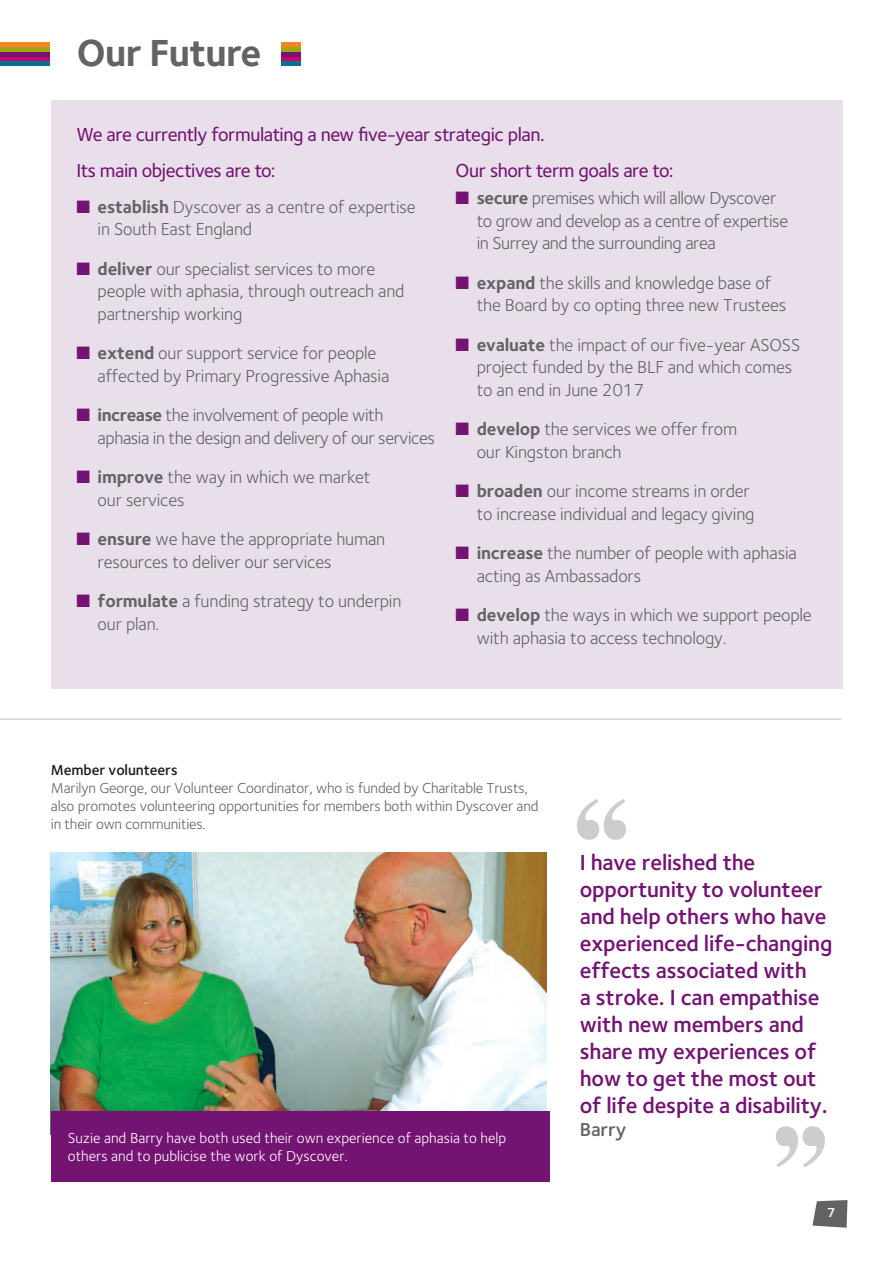
<style>
.page{position:relative;width:893px;height:1263px;background:#fff}
.page>*{position:absolute;margin:0;border:0;box-sizing:border-box;transform-origin:0 0}
.t1{font:700 39px "Foundry Sterling";letter-spacing:-.02em;color:#636366}
.t2{font:600 22.5px/27px "Foundry Sterling";letter-spacing:-.01em;color:#731372}
.t3{font:500 19.5px/36.2px "Foundry Sterling";letter-spacing:-.025em;color:#731372}
.t4{font:600 19.5px "Foundry Sterling";letter-spacing:-.01em;color:#636366}
.t5{font:18px/22.5px "Foundry Sterling";letter-spacing:-.01em;color:#636366}
.t6{font:15px/18px "Foundry Sterling";letter-spacing:-.01em;color:#636366}
.t7{font:15px/18px "Foundry Sterling";color:#fff}
.t8{font:600 15px "Foundry Sterling";letter-spacing:-.01em;color:#231f20}
.t9{font:600 13.5px "Foundry Sterling";color:#fff}
.s1{color:#731372}
.s2{font-weight:700}
</style>
<div class="page">
<svg style="left:812px;top:1200px;width:35px;height:28px"></svg>
<div style="left:51px;top:101px;width:791px;height:588px;background:#e9dfeb"></div>
<div style="left:0;top:61px;width:300px;height:5px;background:#00718e"></div>
<div style="left:0;top:56px;width:300px;height:5px;background:#ca016c"></div>
<hr style="left:0;top:52px;width:300px;height:4px;background:#731372">
<div style="left:0;top:47px;width:300px;height:5px;background:#9ea615"></div>
<hr style="left:0;top:43px;width:300px;height:4px;background:#f58427">
<div style="left:51px;top:34px;width:230px;height:53px;background:#fff"></div>
<img style="left:51px;top:852px;width:496px;height:260px">
<div style="left:51px;top:1112px;width:499px;height:70px;background:#731372"></div>
<svg style="left:577px;top:799px;width:49px;height:41px"></svg>
<svg style="left:776px;top:1126px;width:49px;height:41px"></svg>
<hr style="left:0;top:718px;width:841px;height:2px;background:#d2d3d5">
<h1 class="t1" style="left:77px;top:25px;width:186px">Our Future</h1>
<p class="t3" style="left:76px;top:116px;width:470px">We are currently formulating a new five-year strategic plan.<br>Its main objectives are to:</p>
<p class="t5" style="left:98px;top:195px;width:319px;text-indent:-21px"><span class="s1">■</span> <span class="s2">establish</span> Dyscover as a centre of expertise in South East England</p>
<p class="t5" style="left:98px;top:257px;width:308px;text-indent:-21px"><span class="s1">■</span> <span class="s2">deliver</span> our specialist services to more people with aphasia, through outreach and partnership working</p>
<p class="t5" style="left:98px;top:341px;width:293px;text-indent:-21px"><span class="s1">■</span> <span class="s2">extend</span> our support service for people affected by Primary Progressive Aphasia</p>
<p class="t5" style="left:98px;top:403px;width:339px;text-indent:-21px"><span class="s1">■</span> <span class="s2">increase</span> the involvement of people with aphasia in the design and delivery of our services</p>
<p class="t5" style="left:98px;top:465px;width:274px;text-indent:-21px"><span class="s1">■</span> <span class="s2">improve</span> the way in which we market our services</p>
<p class="t5" style="left:98px;top:527px;width:289px;text-indent:-21px"><span class="s1">■</span> <span class="s2">ensure</span> we have the appropriate human resources to deliver our services</p>
<p class="t5" style="left:98px;top:589px;width:305px;text-indent:-21px"><span class="s1">■</span> <span class="s2">formulate</span> a funding strategy to underpin our plan.</p>
<p class="t3" style="left:455px;top:152px;width:219px">Our short term goals are to:</p>
<p class="t5" style="left:477px;top:186px;width:313px;text-indent:-21px"><span class="s1">■</span> <span class="s2">secure</span> premises which will allow Dyscover to grow and develop as a centre of expertise in Surrey and the surrounding area</p>
<p class="t5" style="left:477px;top:271px;width:311px;text-indent:-21px"><span class="s1">■</span> <span class="s2">expand</span> the skills and knowledge base of the Board by co opting three new Trustees</p>
<p class="t5" style="left:477px;top:333px;width:325px;text-indent:-21px"><span class="s1">■</span> <span class="s2">evaluate</span> the impact of our five-year ASOSS project funded by the BLF and which comes to an end in June 2017</p>
<p class="t5" style="left:477px;top:417px;width:262px;text-indent:-21px"><span class="s1">■</span> <span class="s2">develop</span> the services we offer from our Kingston branch</p>
<p class="t5" style="left:455px;top:479px;width:301px;text-align:right"><span class="s1">■</span> <span class="s2">broaden</span> our income streams in order to increase individual and legacy giving</p>
<p class="t5" style="left:477px;top:541px;width:321px;text-indent:-21px"><span class="s1">■</span> <span class="s2">increase</span> the number of people with aphasia acting as Ambassadors</p>
<p class="t5" style="left:477px;top:603px;width:337px;text-indent:-21px"><span class="s1">■</span> <span class="s2">develop</span> the ways in which we support people with aphasia to access technology.</p>
<p class="t8" style="left:51px;top:759px;width:128px">Member volunteers</p>
<p class="t6" style="left:51px;top:779px;width:489px">Marilyn George, our Volunteer Coordinator, who is funded by Charitable Trusts, also promotes volunteering opportunities for members both within Dyscover and in their own communities.</p>
<p class="t7" style="left:68px;top:1128px;width:440px">Suzie and Barry have both used their own experience of aphasia to help others and to publicise the work of Dyscover.</p>
<p class="t2" style="left:580px;top:848px;width:254px">I have relished the opportunity to volunteer and help others who have experienced life-changing effects associated with<br>a stroke. I can empathise with new members and share my experiences of how to get the most out of life despite a disability.</p>
<p class="t4" style="left:580px;top:1116px;width:48px">Barry</p>
<p class="t9" style="left:827px;top:1203px;width:10px">7</p>
</div>
